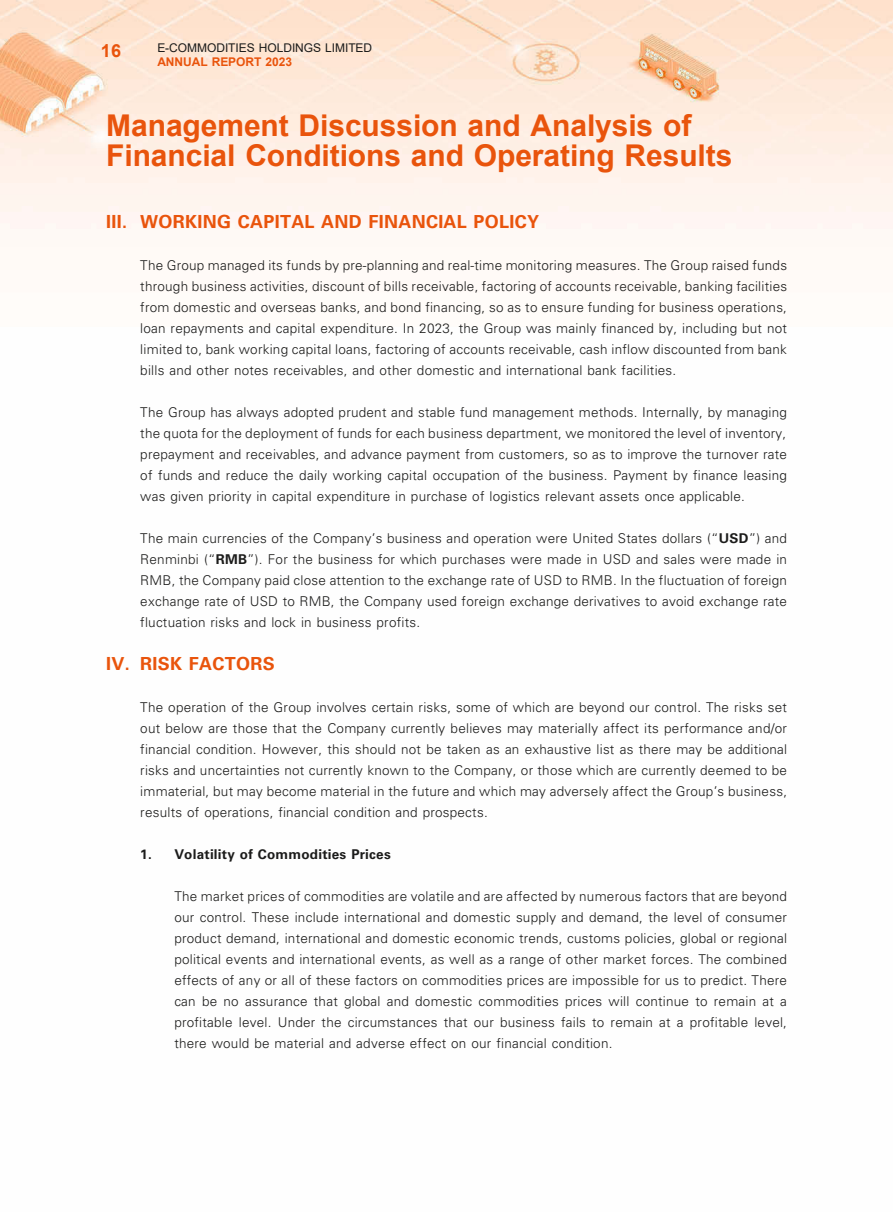
<style>
.page{position:relative;width:893px;height:1212px;background:#fff}
.page>*{position:absolute;margin:0;border:0;box-sizing:border-box;transform-origin:0 0}
.t1{font:700 30px/30px "Arial";letter-spacing:-.005em;color:#e9540c}
.t2{font:700 18px "Univers LT Std";letter-spacing:.015em;color:#e9540c}
.t3{font:700 18px "Arial";color:#e9540c}
.t4{font:300 13.5px/21px "Univers LT Std";letter-spacing:.015em;color:#1c1c1b;text-align:justify}
.t5{font:700 13.5px "Univers LT Std";letter-spacing:.015em;color:#1c1c1b}
.t6{font:12px "Arial";letter-spacing:-.005em;color:#1c1c1b}
.t7{font:700 12px "Arial";letter-spacing:-.005em;color:#e9540c}
.s1{font-weight:700}
</style>
<div class="page">
<img style="left:0;top:0;width:893px;height:229px">
<h2 class="t3" style="left:101px;top:38px;width:22px">16</h2>
<p class="t6" style="left:157px;top:39px;width:216px">E-COMMODITIES HOLDINGS LIMITED</p>
<p class="t7" style="left:157px;top:53px;width:136px">ANNUAL REPORT 2023</p>
<h1 class="t1" style="left:106px;top:110px;width:628px">Management Discussion and Analysis of<br>Financial Conditions and Operating Results</h1>
<h2 class="t2" style="left:106px;top:211px;width:434px">III. WORKING CAPITAL AND FINANCIAL POLICY</h2>
<p class="t4" style="left:140px;top:254px;width:648px">The Group managed its funds by pre-planning and real-time monitoring measures. The Group raised funds through business activities, discount of bills receivable, factoring of accounts receivable, banking facilities from domestic and overseas banks, and bond financing, so as to ensure funding for business operations, loan repayments and capital expenditure. In 2023, the Group was mainly financed by, including but not limited to, bank working capital loans, factoring of accounts receivable, cash inflow discounted from bank bills and other notes receivables, and other domestic and international bank facilities.</p>
<p class="t4" style="left:140px;top:401px;width:648px">The Group has always adopted prudent and stable fund management methods. Internally, by managing the quota for the deployment of funds for each business department, we monitored the level of inventory, prepayment and receivables, and advance payment from customers, so as to improve the turnover rate of funds and reduce the daily working capital occupation of the business. Payment by finance leasing was given priority in capital expenditure in purchase of logistics relevant assets once applicable.</p>
<p class="t4" style="left:140px;top:527px;width:648px">The main currencies of the Company’s business and operation were United States dollars (“<span class="s1">USD</span>”) and Renminbi (“<span class="s1">RMB</span>”). For the business for which purchases were made in USD and sales were made in RMB, the Company paid close attention to the exchange rate of USD to RMB. In the fluctuation of foreign exchange rate of USD to RMB, the Company used foreign exchange derivatives to avoid exchange rate fluctuation risks and lock in business profits.</p>
<h2 class="t2" style="left:106px;top:653px;width:170px">IV. RISK FACTORS</h2>
<p class="t4" style="left:140px;top:697px;width:648px">The operation of the Group involves certain risks, some of which are beyond our control. The risks set out below are those that the Company currently believes may materially affect its performance and/or financial condition. However, this should not be taken as an exhaustive list as there may be additional risks and uncertainties not currently known to the Company, or those which are currently deemed to be immaterial, but may become material in the future and which may adversely affect the Group’s business, results of operations, financial condition and prospects.</p>
<p class="t5" style="left:140px;top:846px;width:252px">1. Volatility of Commodities Prices</p>
<p class="t4" style="left:174px;top:886px;width:614px">The market prices of commodities are volatile and are affected by numerous factors that are beyond our control. These include international and domestic supply and demand, the level of consumer product demand, international and domestic economic trends, customs policies, global or regional political events and international events, as well as a range of other market forces. The combined effects of any or all of these factors on commodities prices are impossible for us to predict. There can be no assurance that global and domestic commodities prices will continue to remain at a profitable level. Under the circumstances that our business fails to remain at a profitable level, there would be material and adverse effect on our financial condition.</p>
</div>
